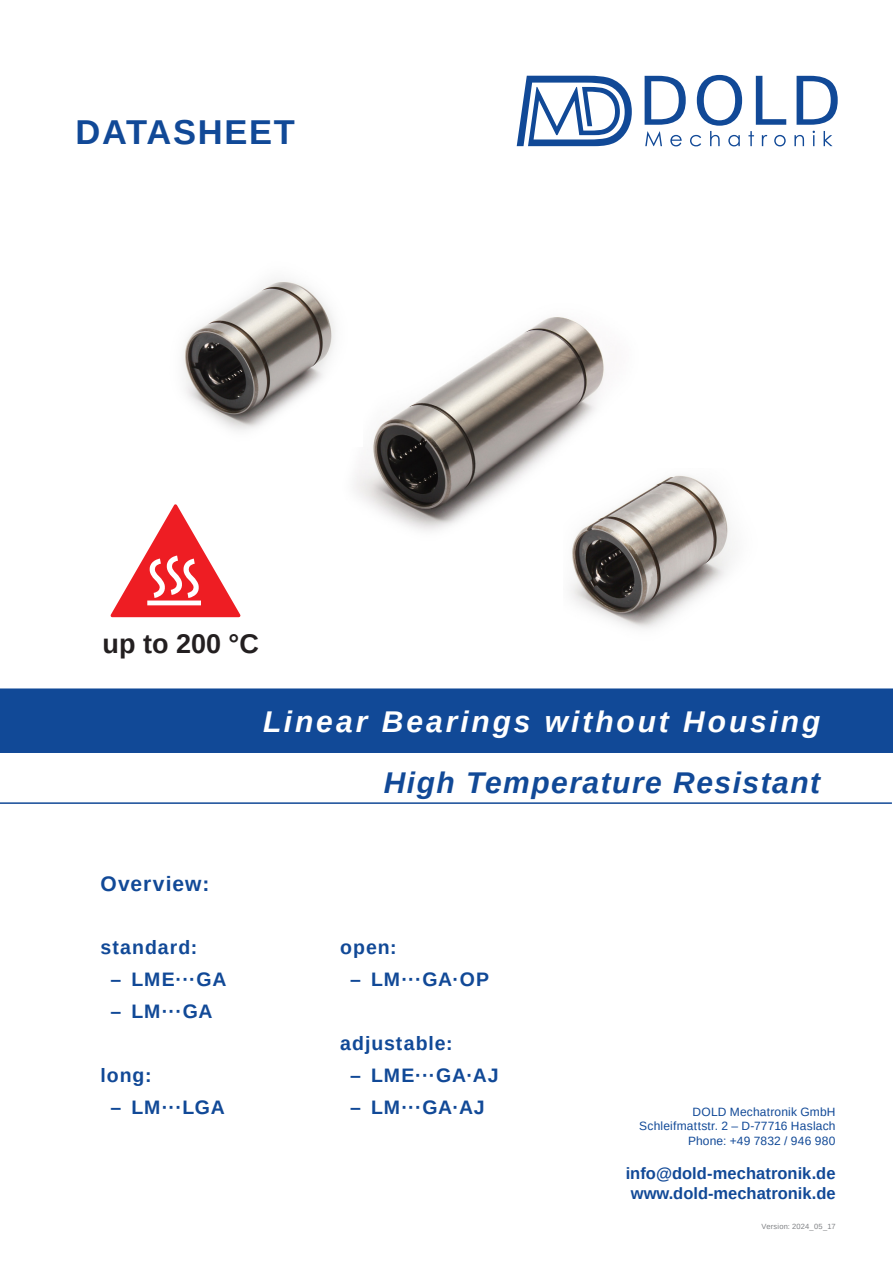
<style>
.page{position:relative;width:893px;height:1263px;background:#fff}
.page>*{position:absolute;margin:0;border:0;box-sizing:border-box;transform-origin:0 0}
.t1{font:700 34.5px "Arimo";letter-spacing:.05em;color:#114997}
.t2{font:italic 700 30px "Arimo";letter-spacing:.095em;color:#fff}
.t3{font:italic 700 30px "Arimo";letter-spacing:.05em;color:#114997}
.t4{font:700 27px "Arimo";color:#231f20}
.Deckblatt_Aufzählung_Level1{font:700 21px "Arimo";letter-spacing:.05em;color:#114997}
.Deckblatt_Aufzählung_Level1-2{font:700 19.5px "Arimo";letter-spacing:.045em;color:#114997}
.t5{font:700 16.5px/19.8px "Arimo";color:#114997;text-align:center}
.t6{font:12px/14.4px "Arimo";letter-spacing:.015em;color:#114997;text-align:right}
.t7{font:7.5px "Arimo";letter-spacing:.02em;color:#808285}
</style>
<div class="page">
<div style="left:0;top:689px;width:893px;height:64px;background:#114997"></div>
<svg style="left:517px;top:76px;width:115px;height:70px"></svg>
<svg style="left:748px;top:131px;width:6px;height:15px"></svg>
<svg style="left:762px;top:135px;width:5px;height:11px"></svg>
<svg style="left:774px;top:135px;width:12px;height:11px"></svg>
<svg style="left:794px;top:135px;width:10px;height:11px"></svg>
<svg style="left:813px;top:131px;width:2px;height:15px"></svg>
<svg style="left:824px;top:131px;width:8px;height:15px"></svg>
<svg style="left:645px;top:75px;width:97px;height:71px"></svg>
<svg style="left:756px;top:76px;width:30px;height:49px"></svg>
<svg style="left:797px;top:76px;width:41px;height:49px"></svg>
<hr style="left:0;top:802px;width:892px;height:2px;background:#114997">
<img style="left:354px;top:317px;width:251px;height:214px">
<img style="left:183px;top:279px;width:180px;height:167px">
<img style="left:563px;top:468px;width:172px;height:161px">
<svg style="left:111px;top:504px;width:129px;height:113px"></svg>
<h1 class="t1" style="left:75px;top:108px;width:221px">DATASHEET</h1>
<p class="t4" style="left:103px;top:625px;width:158px">up to 200 °C</p>
<p class="t2" style="left:263px;top:701px;width:559px">Linear Bearings without Housing</p>
<p class="Deckblatt_Aufzählung_Level1" style="left:101px;top:870px;width:110px">Overview:</p>
<p class="Deckblatt_Aufzählung_Level1-2" style="left:101px;top:934px;width:98px">standard:</p>
<p class="Deckblatt_Aufzählung_Level1-2" style="left:111px;top:966px;width:117px">– LME···GA</p>
<p class="Deckblatt_Aufzählung_Level1-2" style="left:111px;top:998px;width:104px">– LM···GA</p>
<p class="Deckblatt_Aufzählung_Level1-2" style="left:101px;top:1061px;width:52px">long:</p>
<p class="Deckblatt_Aufzählung_Level1-2" style="left:111px;top:1093px;width:116px">– LM···LGA</p>
<p class="t3" style="left:384px;top:762px;width:438px">High Temperature Resistant</p>
<p class="Deckblatt_Aufzählung_Level1-2" style="left:340px;top:934px;width:58px">open:</p>
<p class="Deckblatt_Aufzählung_Level1-2" style="left:350px;top:966px;width:140px">– LM···GA·OP</p>
<p class="Deckblatt_Aufzählung_Level1-2" style="left:340px;top:1029px;width:114px">adjustable:</p>
<p class="Deckblatt_Aufzählung_Level1-2" style="left:350px;top:1061px;width:150px">– LME···GA·AJ</p>
<p class="Deckblatt_Aufzählung_Level1-2" style="left:350px;top:1093px;width:136px">– LM···GA·AJ</p>
<p class="t6" style="left:639px;top:1105px;width:198px">DOLD Mechatronik GmbH<br>Schleifmattstr. 2 – D-77716 Haslach<br>Phone: +49 7832 / 946 980</p>
<p class="t5" style="left:626px;top:1164px;width:211px">info@dold-mechatronik.de www.dold-mechatronik.de</p>
<p class="t7" style="left:762px;top:1221px;width:75px">Version: 2024_05_17</p>
</div>
